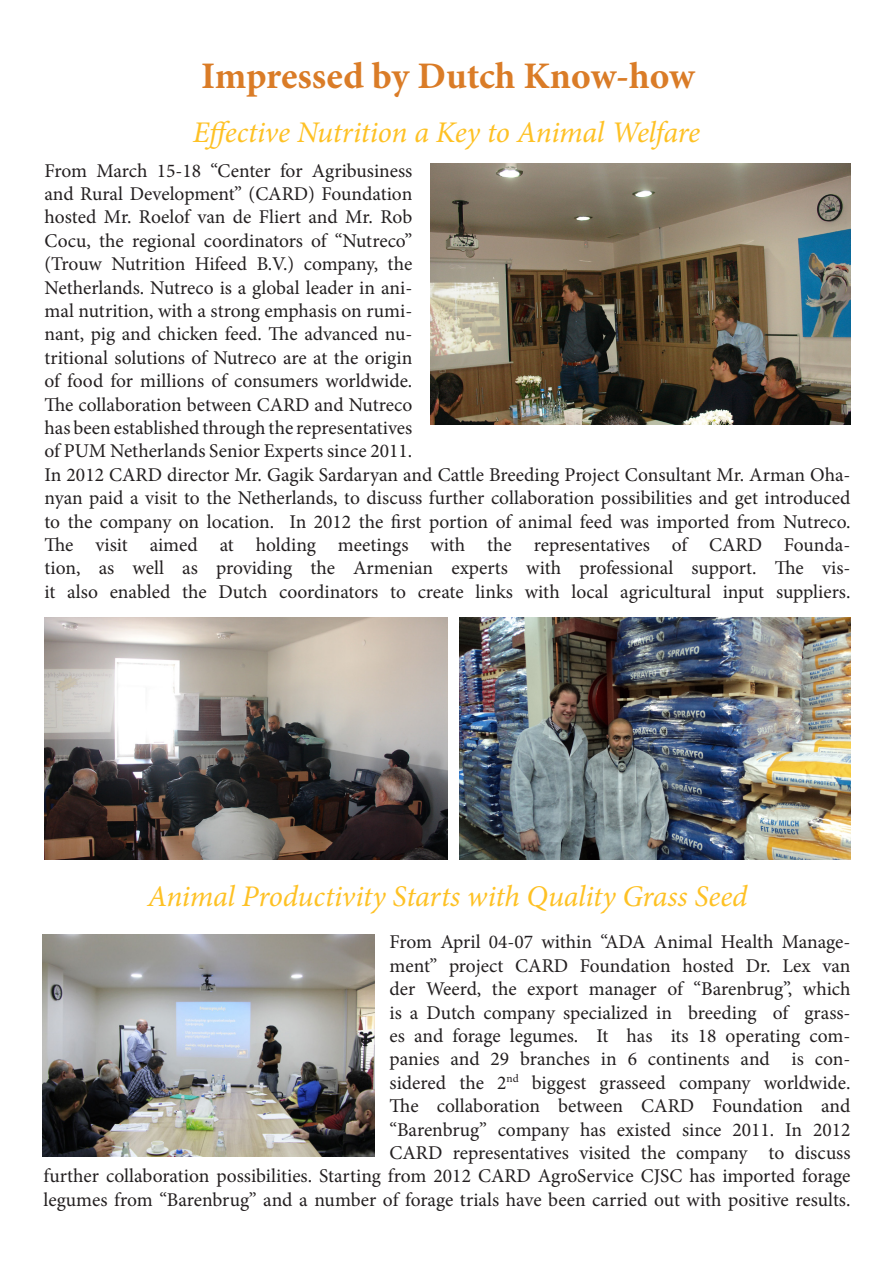
<style>
.page{position:relative;width:893px;height:1276px;background:#fff}
.page>*{position:absolute;margin:0;border:0;box-sizing:border-box;transform-origin:0 0}
.t1{font:700 37.5px "Minion Pro";letter-spacing:-.005em;color:#da7c27}
.t2{font:italic 30px "Minion Pro";letter-spacing:-.01em;color:#fec124}
.t3{font:19.5px/23.4px "Minion Pro";color:#231f20;text-align:justify}
</style>
<div class="page">
<img style="left:45px;top:617px;width:402px;height:242px">
<img style="left:430px;top:164px;width:420px;height:261px">
<img style="left:459px;top:617px;width:391px;height:242px">
<img style="left:43px;top:934px;width:332px;height:222px">
<p class="t1" style="left:201px;top:49px;width:495px">Impressed by Dutch Know-how</p>
<p class="t2" style="left:193px;top:112px;width:509px">Effective Nutrition a Key to Animal Welfare</p>
<p class="t3" style="left:44px;top:159px;width:369px">From March 15-18 “Center for Agribusiness and Rural Development” (CARD) Foundation hosted Mr. Roelof van de Fliert and Mr. Rob Cocu, the regional coordinators of “Nutreco” (Trouw Nutrition Hifeed B.V.) company, the Netherlands. Nutreco is a global leader in ani&shy;mal nutrition, with a strong emphasis on rumi&shy;nant, pig and chicken feed. The advanced nu&shy;tritional solutions of Nutreco are at the origin of food for millions of consumers worldwide.</p>
<p class="t3" style="left:44px;top:393px;width:369px">The collaboration between CARD and Nutreco has been established through the representatives of PUM Netherlands Senior Experts since 2011.</p>
<p class="t3" style="left:44px;top:463px;width:807px">In 2012 CARD director Mr. Gagik Sardaryan and Cattle Breeding Project Consultant Mr. Arman Oha&shy;nyan paid a visit to the Netherlands, to discuss further collaboration possibilities and get introduced to the company on location. In 2012 the first portion of animal feed was imported from Nutreco.</p>
<p class="t3" style="left:44px;top:533px;width:807px">The visit aimed at holding meetings with the representatives of CARD Founda&shy;tion, as well as providing the Armenian experts with professional support. The vis&shy;it also enabled the Dutch coordinators to create links with local agricultural input suppliers.</p>
<p class="t2" style="left:147px;top:875px;width:602px">Animal Productivity Starts with Quality Grass Seed</p>
<p class="t3" style="left:390px;top:930px;width:462px">From April 04-07 within “ADA Animal Health Manage&shy;ment” project CARD Foundation hosted Dr. Lex van der Weerd, the export manager of “Barenbrug”, which is a Dutch company specialized in breeding of grass&shy;es and forage legumes. It has its 18 operating com&shy;panies and 29 branches in 6 continents and is con&shy;sidered the 2<sup>nd</sup> biggest grasseed company worldwide.</p>
<p class="t3" style="left:44px;top:1094px;width:808px;text-align:right">The collaboration between CARD Foundation and<br>“Barenbrug” company has existed since 2011. In 2012<br>CARD representatives visited the company to discuss<br>further collaboration possibilities. Starting from 2012 CARD AgroService CJSC has imported forage legumes from “Barenbrug” and a number of forage trials have been carried out with positive results.</p>
</div>
